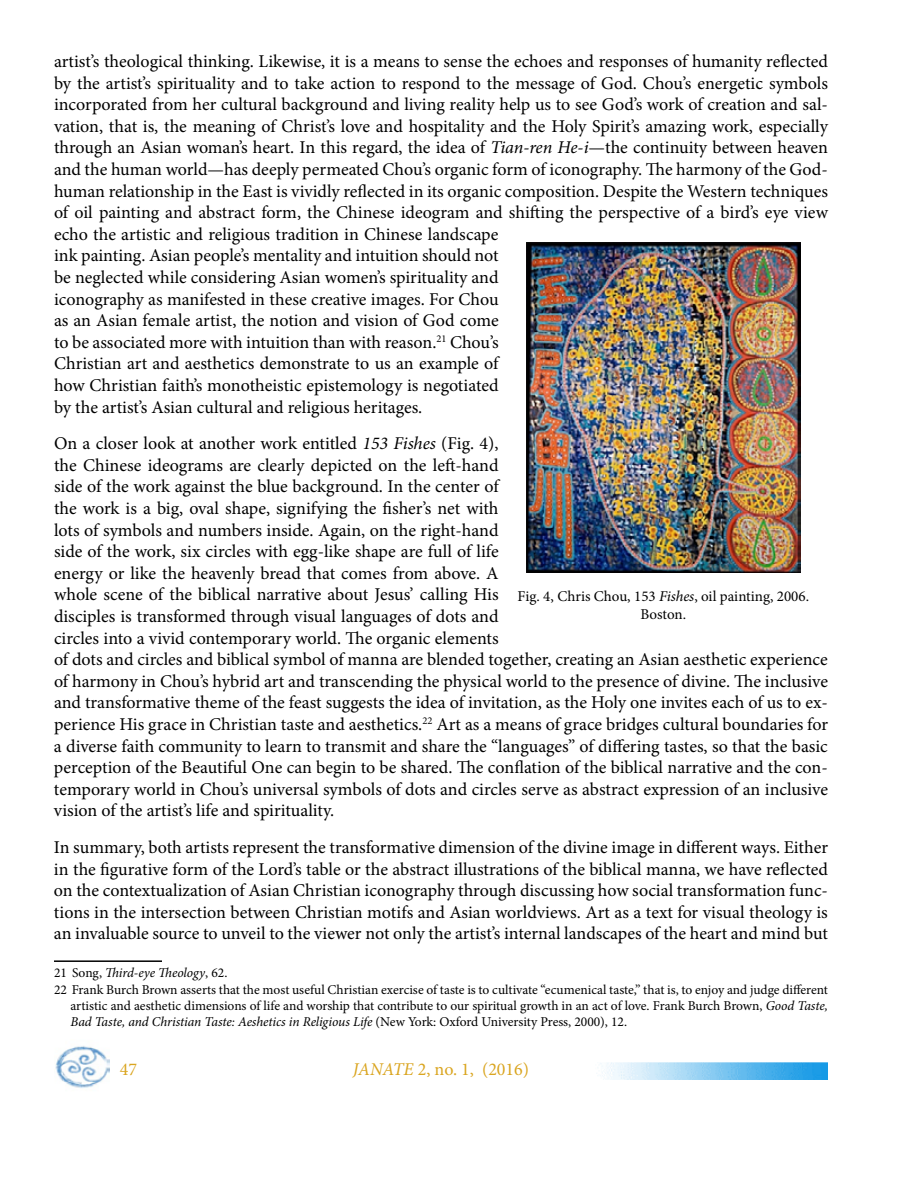
<style>
.page{position:relative;width:918px;height:1188px;background:#fff}
.page>*{position:absolute;margin:0;border:0;box-sizing:border-box;transform-origin:0 0}
.t1{font:18px/21.6px "Minion Pro";color:#000}
.t2{font:18px "Minion Pro";color:#daa520}
.t3{font:15px/18px "Minion Pro";color:#000;text-align:center}
.t4{font:13.5px "Minion Pro";letter-spacing:-.005em;color:#000}
.t5{font:italic 13.5px "Minion Pro";letter-spacing:-.01em;color:#000}
.s1{font-style:italic}
.s2{font-style:normal}
</style>
<div class="page">
<img style="left:600px;top:1062px;width:228px;height:18px">
<img style="left:55px;top:1046px;width:55px;height:42px">
<hr style="left:54px;top:960px;width:108px;height:2px;background:#000">
<img style="left:526px;top:242px;width:274px;height:330px">
<p class="t1" style="left:54px;top:51px;width:776px">artist’s theological thinking. Likewise, it is a means to sense the echoes and responses of humanity reflected by the artist’s spirituality and to take action to respond to the message of God. Chou’s energetic symbols incorporated from her cultural background and living reality help us to see God’s work of creation and sal&shy;vation, that is, the meaning of Christ’s love and hospitality and the Holy Spirit’s amazing work, especially through an Asian woman’s heart. In this regard, the idea of <span class="s1">Tian-ren He-i</span>—the continuity between heaven and the human world—has deeply permeated Chou’s organic form of iconography. The harmony of the God&shy;human relationship in the East is vividly reflected in its organic composition. Despite the Western techniques of oil painting and abstract form, the Chinese ideogram and shifting the perspective of a bird’s eye view echo the artistic and religious tradition in Chinese landscape<br>ink painting. Asian people’s mentality and intuition should not<br>be neglected while considering Asian women’s spirituality and<br>iconography as manifested in these creative images. For Chou<br>as an Asian female artist, the notion and vision of God come<br>to be associated more with intuition than with reason.<sup>21</sup> Chou’s<br>Christian art and aesthetics demonstrate to us an example of<br>how Christian faith’s monotheistic epistemology is negotiated<br>by the artist’s Asian cultural and religious heritages.</p>
<p class="t1" style="left:54px;top:433px;width:776px">On a closer look at another work entitled <span class="s1">153 Fishes</span> (Fig. 4),<br>the Chinese ideograms are clearly depicted on the left-hand<br>side of the work against the blue background. In the center of<br>the work is a big, oval shape, signifying the fisher’s net with<br>lots of symbols and numbers inside. Again, on the right-hand<br>side of the work, six circles with egg-like shape are full of life<br>energy or like the heavenly bread that comes from above. A<br>whole scene of the biblical narrative about Jesus’ calling His<br>disciples is transformed through visual languages of dots and<br>circles into a vivid contemporary world. The organic elements<br>of dots and circles and biblical symbol of manna are blended together, creating an Asian aesthetic experience of harmony in Chou’s hybrid art and transcending the physical world to the presence of divine. The inclusive and transformative theme of the feast suggests the idea of invitation, as the Holy one invites each of us to ex&shy;perience His grace in Christian taste and aesthetics.<sup>22</sup> Art as a means of grace bridges cultural boundaries for a diverse faith community to learn to transmit and share the “languages” of differing tastes, so that the basic perception of the Beautiful One can begin to be shared. The conflation of the biblical narrative and the con&shy;temporary world in Chou’s universal symbols of dots and circles serve as abstract expression of an inclusive vision of the artist’s life and spirituality.</p>
<p class="t1" style="left:54px;top:837px;width:776px;text-align:justify">In summary, both artists represent the transformative dimension of the divine image in different ways. Either in the figurative form of the Lord’s table or the abstract illustrations of the biblical manna, we have reflected on the contextualization of Asian Christian iconography through discussing how social transformation func&shy;tions in the intersection between Christian motifs and Asian worldviews. Art as a text for visual theology is an invaluable source to unveil to the viewer not only the artist’s internal landscapes of the heart and mind but</p>
<p class="t5" style="left:54px;top:964px;width:175px"><span class="s2">21 Song,</span> Third-eye Theology<span class="s2">, 62.</span></p>
<p class="t4" style="left:54px;top:980px;width:776px">22 Frank Burch Brown asserts that the most useful Christian exercise of taste is to cultivate “ecumenical taste,” that is, to enjoy and judge different</p>
<p class="t4" style="left:70px;top:996px;width:759px">artistic and aesthetic dimensions of life and worship that contribute to our spiritual growth in an act of love. Frank Burch Brown, <span class="s1">Good Taste,</span></p>
<p class="t5" style="left:70px;top:1012px;width:558px">Bad Taste, and Christian Taste: Aeshetics in Religious Life <span class="s2">(New York: Oxford University Press, 2000), 12.</span></p>
<p class="t3" style="left:517px;top:588px;width:293px">Fig. 4, Chris Chou, 153 <span class="s1">Fishes</span>, oil painting, 2006.<br>Boston.</p>
<p class="t2" style="left:120px;top:1058px;width:19px">47</p>
<p class="t2" style="left:353px;top:1058px;width:178px"><span class="s1">JANATE</span> 2, no. 1, (2016)</p>
</div>
